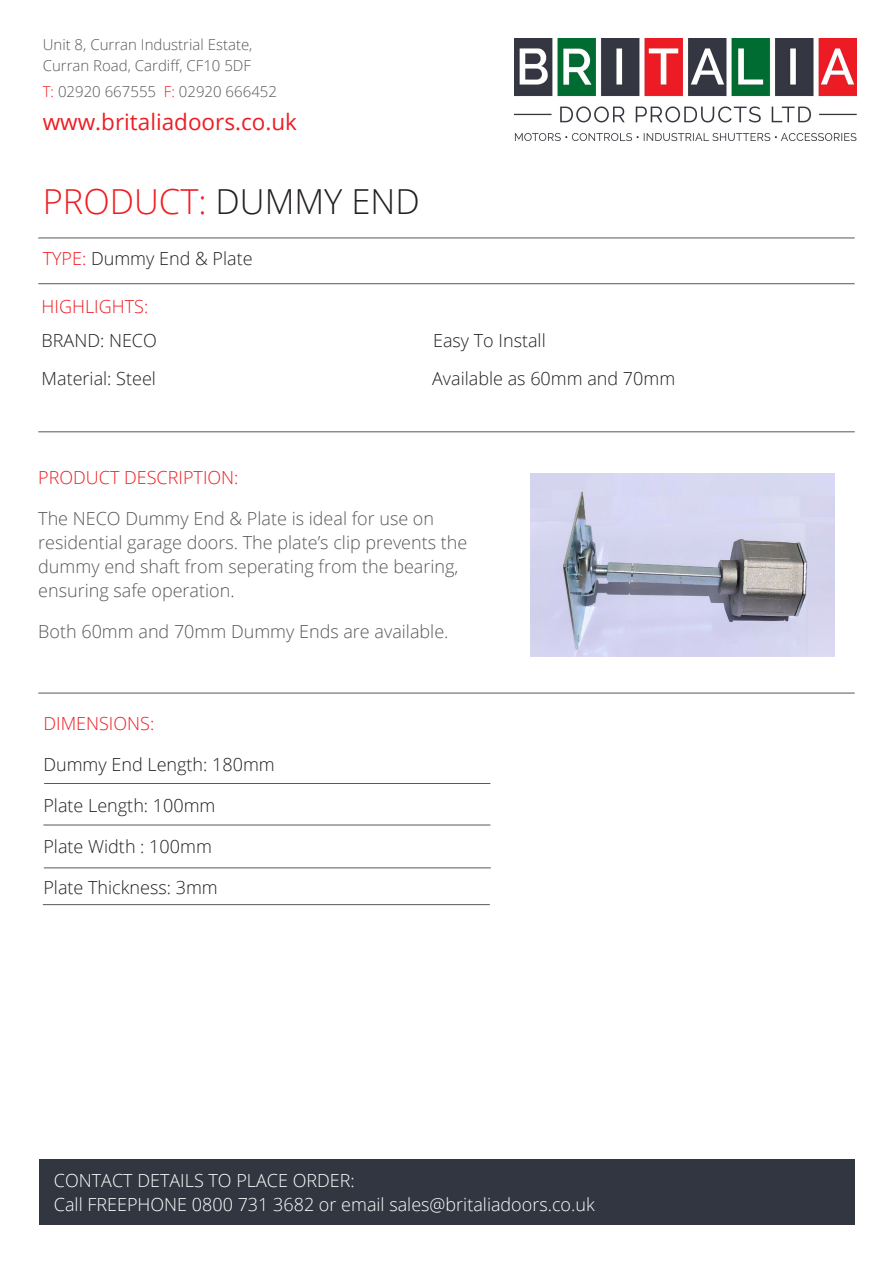
<style>
.page{position:relative;width:893px;height:1263px;background:#fff}
.page>*{position:absolute;margin:0;border:0;box-sizing:border-box;transform-origin:0 0}
.t1{font:300 34.5px "Open Sans";color:#ee1d23}
.t2{font:22.5px "Open Sans";color:#ee1d23}
.t3{font:300 18px/24px "Open Sans";color:#57585a}
.t4{font:300 18px "Open Sans";color:#231f20}
.t5{font:300 18px/24px "Open Sans";color:#fff}
.t6{font:300 18px "Open Sans";color:#ee1d23}
.t7{font:300 15px/21px "Open Sans";color:#57585a}
.s1{color:#ee1d23}
.s2{color:#231f20}
</style>
<div class="page">
<hr style="left:38px;top:238px;width:817px;height:1px;background:#57585a">
<hr style="left:38px;top:283px;width:817px;height:1px;background:#57585a">
<hr style="left:38px;top:693px;width:817px;height:1px;background:#57585a">
<hr style="left:38px;top:431px;width:817px;height:1px;background:#57585a">
<hr style="left:44px;top:783px;width:446px;height:1px;background:#57585a">
<hr style="left:43px;top:825px;width:447px;height:1px;background:#57585a">
<img style="left:530px;top:474px;width:304px;height:182px">
<img style="left:514px;top:38px;width:342px;height:102px">
<hr style="left:44px;top:867px;width:447px;height:1px;background:#57585a">
<hr style="left:43px;top:904px;width:447px;height:1px;background:#57585a">
<div style="left:39px;top:1159px;width:816px;height:66px;background:#323640"></div>
<p class="t7" style="left:43px;top:34px;width:211px">Unit 8, Curran Industrial Estate,<br>Curran Road, Cardiff, CF10 5DF</p>
<p class="t7" style="left:43px;top:80px;width:236px"><span class="s1">T:</span> 02920 667555 <span class="s1">F:</span> 02920 666452</p>
<p class="t2" style="left:43px;top:106px;width:256px">www.britaliadoors.co.uk</p>
<p class="t1" style="left:43px;top:178px;width:379px">PRODUCT: <span class="s2">DUMMY END</span></p>
<p class="t4" style="left:43px;top:246px;width:211px"><span class="s1">TYPE:</span> Dummy End &amp; Plate</p>
<p class="t6" style="left:42px;top:294px;width:108px">HIGHLIGHTS:</p>
<p class="t4" style="left:42px;top:328px;width:117px">BRAND: NECO</p>
<p class="t4" style="left:433px;top:328px;width:114px">Easy To Install</p>
<p class="t4" style="left:42px;top:366px;width:116px">Material: Steel</p>
<p class="t4" style="left:432px;top:366px;width:245px">Available as 60mm and 70mm</p>
<p class="t6" style="left:38px;top:465px;width:202px">PRODUCT DESCRIPTION:</p>
<p class="t3" style="left:38px;top:506px;width:431px">The NECO Dummy End &amp; Plate is ideal for use on residential garage doors. The plate’s clip prevents the dummy end shaft from seperating from the bearing, ensuring safe operation.</p>
<p class="t3" style="left:38px;top:619px;width:412px">Both 60mm and 70mm Dummy Ends are available.</p>
<p class="t6" style="left:43px;top:711px;width:112px">DIMENSIONS:</p>
<p class="t4" style="left:43px;top:752px;width:233px">Dummy End Length: 180mm</p>
<p class="t4" style="left:43px;top:793px;width:174px">Plate Length: 100mm</p>
<p class="t4" style="left:43px;top:834px;width:170px">Plate Width : 100mm</p>
<p class="t4" style="left:43px;top:875px;width:176px">Plate Thickness: 3mm</p>
<p class="t5" style="left:54px;top:1168px;width:542px">CONTACT DETAILS TO PLACE ORDER:<br>Call FREEPHONE 0800 731 3682 or email sales@britaliadoors.co.uk</p>
</div>
